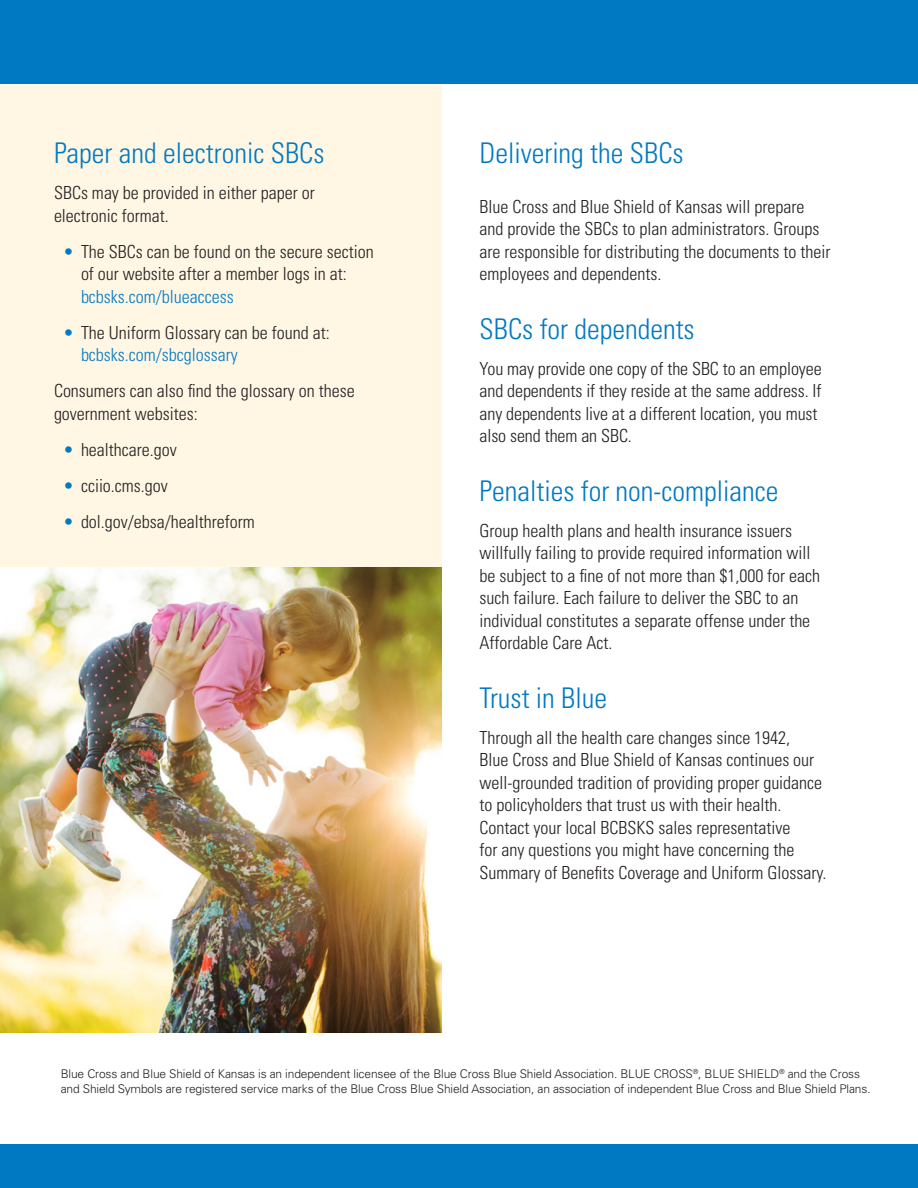
<style>
.page{position:relative;width:918px;height:1188px;background:#fff}
.page>*{position:absolute;margin:0;border:0;box-sizing:border-box;transform-origin:0 0}
.t1{font:300 condensed 28.5px "Univers LT Std";color:#0079c2}
.t2{font:300 condensed 18px/22.5px "Univers LT Std";color:#231f20}
.t3{font:300 condensed 18px "Univers LT Std";color:#0079c2}
.t4{font:300 12px/15px "Univers LT Std";letter-spacing:-.01em;color:#231f20}
.s1{color:#0079c2}
</style>
<div class="page">
<div style="left:0;top:82px;width:441px;height:485px;background:#fff7e4"></div>
<div style="left:0;top:0;width:918px;height:83px;background:#0079c2"></div>
<div style="left:0;top:1144px;width:918px;height:44px;background:#0079c2"></div>
<img style="left:0;top:567px;width:441px;height:465px">
<h1 class="t1" style="left:54px;top:136px;width:272px">Paper and electronic SBCs</h1>
<p class="t2" style="left:54px;top:182px;width:262px">SBCs may be provided in either paper or electronic format.</p>
<p class="t2" style="left:63px;top:240px;width:312px;text-align:center"><span class="s1">•</span> The SBCs can be found on the secure section of our website after a member logs in at:</p>
<p class="t3" style="left:81px;top:286px;width:154px">bcbsks.com/blueaccess</p>
<p class="t2" style="left:81px;top:321px;width:250px;text-indent:-18px"><span class="s1">•</span> The Uniform Glossary can be found at: <span class="s1">bcbsks.com/sbcglossary</span></p>
<p class="t2" style="left:54px;top:380px;width:302px">Consumers can also find the glossary on these government websites:</p>
<p class="t2" style="left:63px;top:438px;width:115px"><span class="s1">•</span> healthcare.gov</p>
<p class="t2" style="left:63px;top:474px;width:106px"><span class="s1">•</span> cciio.cms.gov</p>
<p class="t2" style="left:63px;top:510px;width:193px"><span class="s1">•</span> dol.gov/ebsa/healthreform</p>
<h1 class="t1" style="left:480px;top:136px;width:206px">Delivering the SBCs</h1>
<p class="t2" style="left:480px;top:195px;width:352px">Blue Cross and Blue Shield of Kansas will prepare and provide the SBCs to plan administrators. Groups are responsible for distributing the documents to their employees and dependents.</p>
<h1 class="t1" style="left:480px;top:312px;width:217px">SBCs for dependents</h1>
<p class="t2" style="left:480px;top:357px;width:344px">You may provide one copy of the SBC to an employee and dependents if they reside at the same address. If any dependents live at a different location, you must also send them an SBC.</p>
<h1 class="t1" style="left:480px;top:474px;width:301px">Penalties for non-compliance</h1>
<p class="t2" style="left:480px;top:519px;width:342px">Group health plans and health insurance issuers willfully failing to provide required information will be subject to a fine of not more than $1,000 for each such failure. Each failure to deliver the SBC to an individual constitutes a separate offense under the Affordable Care Act.</p>
<h1 class="t1" style="left:480px;top:681px;width:129px">Trust in Blue</h1>
<p class="t2" style="left:480px;top:726px;width:348px">Through all the health care changes since 1942,<br>Blue Cross and Blue Shield of Kansas continues our well-grounded tradition of providing proper guidance to policyholders that trust us with their health.<br>Contact your local BCBSKS sales representative<br>for any questions you might have concerning the Summary of Benefits Coverage and Uniform Glossary.</p>
<p class="t4" style="left:61px;top:1066px;width:811px">Blue Cross and Blue Shield of Kansas is an independent licensee of the Blue Cross Blue Shield Association. BLUE CROSS<sup>®</sup>, BLUE SHIELD<sup>®</sup> and the Cross and Shield Symbols are registered service marks of the Blue Cross Blue Shield Association, an association of independent Blue Cross and Blue Shield Plans.</p>
</div>
